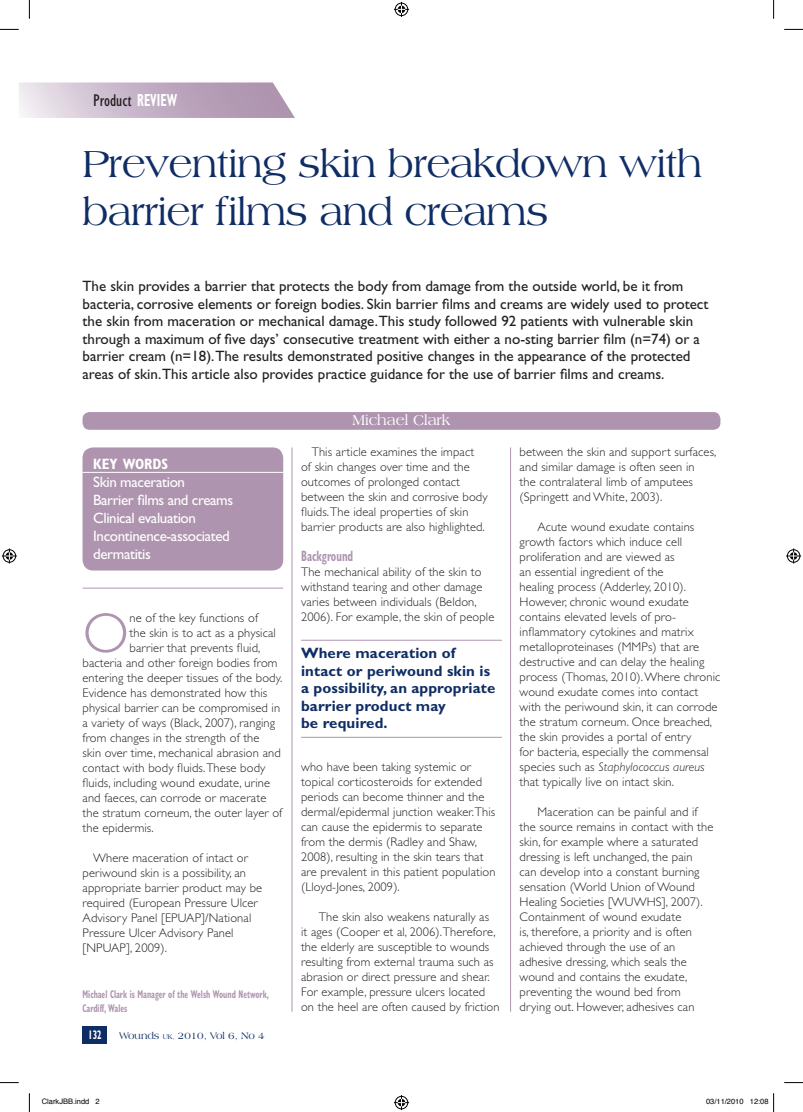
<style>
.page{position:relative;width:803px;height:1112px;background:#fff}
.page>*{position:absolute;margin:0;border:0;box-sizing:border-box;transform-origin:0 0}
.Drop_cap{font:300 56.5px "Gill Sans";color:#ae94af}
.Article_Header{font:40px/48px "Americana BT";letter-spacing:-.02em;color:#0f2d65}
.t1{font:condensed 17.5px "Gill Sans";color:#231f20}
.Body_text{font:15px/17.5px "Gill Sans";color:#231f20}
.Body_text-2{font:700 15px/17.5px "Gill Sans";letter-spacing:.01em;color:#0f2d65}
.t2{font:15px/18px "Gill Sans";letter-spacing:-.025em;color:#fff}
.Author_names{font:15px "Americana BT";color:#fff}
.A_Header{font:700 condensed 15px "Gill Sans";color:#ae94af;scale:.7 1}
.Key_words_header{font:700 condensed 15px "Gill Sans";color:#fff}
.Body_text-3{font:300 12.5px/15px "Gill Sans";letter-spacing:.01em;color:#231f20}
.Drop_cap-2{font:300 12.5px "Gill Sans";letter-spacing:.01em;color:#231f20}
.Bodytext{font:300 12.5px/15px "Gill Sans";letter-spacing:.01em;color:#231f20}
.t3{font:700 condensed 12.5px "Gill Sans";color:#fff;scale:.7 1}
.Author_details{font:700 condensed 11.25px/13.8px "Gill Sans";color:#ae94af;scale:.7 1}
.t4{font:10px "Americana BT";color:#0f2d65}
.t5{font:7.5px "Helvetica";color:#000}
.s1{font-weight:700;color:#fff}
.s2{font-size:7px}
.s3{font-size:6.25px}
.s4{font-style:italic}
</style>
<div class="page">
<div style="left:83px;top:1025px;width:24px;height:18px;background:#0f2d65"></div>
<svg style="left:19px;top:82px;width:276px;height:36px;background:#c9b9cb"></svg>
<hr style="left:83px;top:587px;width:200px;height:1px;background:#ae94af">
<div style="left:83px;top:447px;width:200px;height:123px;background:#ae94af;border-radius:11px"></div>
<hr style="left:83px;top:472px;width:200px;height:1px;background:#fff">
<hr style="left:292px;top:447px;width:1px;height:564px;background:#ae94af">
<hr style="left:510px;top:447px;width:1px;height:564px;background:#ae94af">
<div style="left:83px;top:412px;width:637px;height:17px;background:#ae94af;border-radius:7px"></div>
<hr style="left:301px;top:640px;width:201px;height:1px;background:#ae94af">
<hr style="left:301px;top:737px;width:201px;height:1px;background:#ae94af">
<svg style="left:0;top:29px;width:19px;height:1px"></svg>
<svg style="left:784px;top:29px;width:19px;height:1px"></svg>
<svg style="left:0;top:1082px;width:19px;height:1px"></svg>
<svg style="left:784px;top:1082px;width:19px;height:1px"></svg>
<svg style="left:29px;top:0;width:1px;height:19px"></svg>
<svg style="left:29px;top:1093px;width:1px;height:18px"></svg>
<svg style="left:773px;top:0;width:1px;height:19px"></svg>
<svg style="left:394px;top:2px;width:15px;height:15px"></svg>
<svg style="left:394px;top:1095px;width:15px;height:14px"></svg>
<svg style="left:2px;top:548px;width:15px;height:15px"></svg>
<svg style="left:786px;top:548px;width:15px;height:15px"></svg>
<svg style="left:773px;top:1093px;width:1px;height:18px"></svg>
<p class="t1" style="left:93px;top:91px;width:86px">Product <span class="s1">REVIEW</span></p>
<p class="Article_Header" style="left:83px;top:139px;width:621px">Preventing skin breakdown with barrier films and creams</p>
<p class="Body_text" style="left:83px;top:277px;width:627px">The skin provides a barrier that protects the body from damage from the outside world, be it from bacteria, corrosive elements or foreign bodies. Skin barrier films and creams are widely used to protect the skin from maceration or mechanical damage.This study followed 92 patients with vulnerable skin through a maximum of five days’ consecutive treatment with either a no-sting barrier film (n=74) or a barrier cream (n=18).The results demonstrated positive changes in the appearance of the protected areas of skin.This article also provides practice guidance for the use of barrier films and creams.</p>
<p class="Key_words_header" style="left:93px;top:454px;width:77px">KEY WORDS</p>
<p class="t2" style="left:93px;top:472px;width:93px">Skin maceration</p>
<p class="t2" style="left:93px;top:490px;width:142px">Barrier films and creams</p>
<p class="t2" style="left:93px;top:508px;width:104px">Clinical evaluation</p>
<p class="t2" style="left:93px;top:526px;width:138px">Incontinence-associated dermatitis</p>
<p class="Drop_cap" style="left:83px;top:601px;width:48px">O</p>
<p class="Drop_cap-2" style="left:130px;top:610px;width:130px">ne of the key functions of</p>
<p class="Drop_cap-2" style="left:130px;top:625px;width:148px">the skin is to act as a physical</p>
<p class="Drop_cap-2" style="left:130px;top:640px;width:132px">barrier that prevents fluid,</p>
<p class="Drop_cap-2" style="left:83px;top:655px;width:196px">bacteria and other foreign bodies from</p>
<p class="Drop_cap-2" style="left:83px;top:670px;width:201px">entering the deeper tissues of the body.</p>
<p class="Drop_cap-2" style="left:83px;top:685px;width:186px">Evidence has demonstrated how this</p>
<p class="Drop_cap-2" style="left:83px;top:700px;width:199px">physical barrier can be compromised in</p>
<p class="Drop_cap-2" style="left:83px;top:715px;width:194px">a variety of ways (Black, 2007), ranging</p>
<p class="Drop_cap-2" style="left:83px;top:730px;width:178px">from changes in the strength of the</p>
<p class="Drop_cap-2" style="left:83px;top:745px;width:200px">skin over time, mechanical abrasion and</p>
<p class="Drop_cap-2" style="left:83px;top:760px;width:184px">contact with body fluids. These body</p>
<p class="Drop_cap-2" style="left:83px;top:775px;width:189px">fluids, including wound exudate, urine</p>
<p class="Drop_cap-2" style="left:83px;top:790px;width:185px">and faeces, can corrode or macerate</p>
<p class="Drop_cap-2" style="left:83px;top:805px;width:201px">the stratum corneum, the outer layer of</p>
<p class="Drop_cap-2" style="left:83px;top:820px;width:73px">the epidermis.</p>
<p class="Bodytext" style="left:83px;top:850px;width:181px;text-indent:11px">Where maceration of intact or periwound skin is a possibility, an appropriate barrier product may be required (European Pressure Ulcer<br>Advisory Panel [EPUAP]/National<br>Pressure Ulcer Advisory Panel [NPUAP], 2009).</p>
<p class="Author_details" style="left:83px;top:986px;width:268px">Michael Clark is Manager of the Welsh Wound Network,<br>Cardiff, Wales</p>
<p class="t3" style="left:88px;top:1027px;width:21px">132</p>
<p class="t4" style="left:119px;top:1029px;width:147px">Wounds <span class="s2">uk</span><span class="s3">,</span> 2010, Vol 6, No 4</p>
<p class="Author_names" style="left:352px;top:411px;width:100px">Michael Clark</p>
<p class="Bodytext" style="left:301px;top:444px;width:188px;text-indent:11px">This article examines the impact<br>of skin changes over time and the outcomes of prolonged contact between the skin and corrosive body fluids. The ideal properties of skin barrier products are also highlighted.</p>
<p class="A_Header" style="left:301px;top:547px;width:76px">Background</p>
<p class="Body_text-3" style="left:301px;top:564px;width:195px">The mechanical ability of the skin to withstand tearing and other damage varies between individuals (Beldon, 2006). For example, the skin of people</p>
<p class="Body_text-2" style="left:301px;top:644px;width:196px">Where maceration of intact or periwound skin is a possibility, an appropriate barrier product may<br>be required.</p>
<p class="Body_text-3" style="left:301px;top:759px;width:196px">who have been taking systemic or topical corticosteroids for extended periods can become thinner and the dermal/epidermal junction weaker. This can cause the epidermis to separate from the dermis (Radley and Shaw, 2008), resulting in the skin tears that are prevalent in this patient population (Lloyd-Jones, 2009).</p>
<p class="Body_text-3" style="left:301px;top:909px;width:200px;text-indent:18px">The skin also weakens naturally as<br>it ages (Cooper et al, 2006). Therefore, the elderly are susceptible to wounds resulting from external trauma such as abrasion or direct pressure and shear.<br>For example, pressure ulcers located on the heel are often caused by friction</p>
<p class="Body_text-3" style="left:520px;top:444px;width:198px">between the skin and support surfaces, and similar damage is often seen in<br>the contralateral limb of amputees (Springett and White, 2003).</p>
<p class="Body_text-3" style="left:520px;top:519px;width:202px;text-indent:18px">Acute wound exudate contains growth factors which induce cell proliferation and are viewed as<br>an essential ingredient of the<br>healing process (Adderley, 2010).<br>However, chronic wound exudate contains elevated levels of pro&shy;inflammatory cytokines and matrix metalloproteinases (MMPs) that are destructive and can delay the healing process (Thomas, 2010). Where chronic wound exudate comes into contact with the periwound skin, it can corrode the stratum corneum. Once breached, the skin provides a portal of entry<br>for bacteria, especially the commensal species such as <span class="s4">Staphylococcus aureus </span>that typically live on intact skin.</p>
<p class="Body_text-3" style="left:520px;top:804px;width:195px;text-indent:18px">Maceration can be painful and if the source remains in contact with the skin, for example where a saturated dressing is left unchanged, the pain<br>can develop into a constant burning sensation (World Union of Wound Healing Societies [WUWHS], 2007).<br>Containment of wound exudate<br>is, therefore, a priority and is often achieved through the use of an adhesive dressing, which seals the wound and contains the exudate, preventing the wound bed from drying out. However, adhesives can</p>
<p class="t5" style="left:42px;top:1095px;width:59px">ClarkJBB.indd 2</p>
<p class="t5" style="left:706px;top:1095px;width:64px">03/11/2010 12:08</p>
</div>
